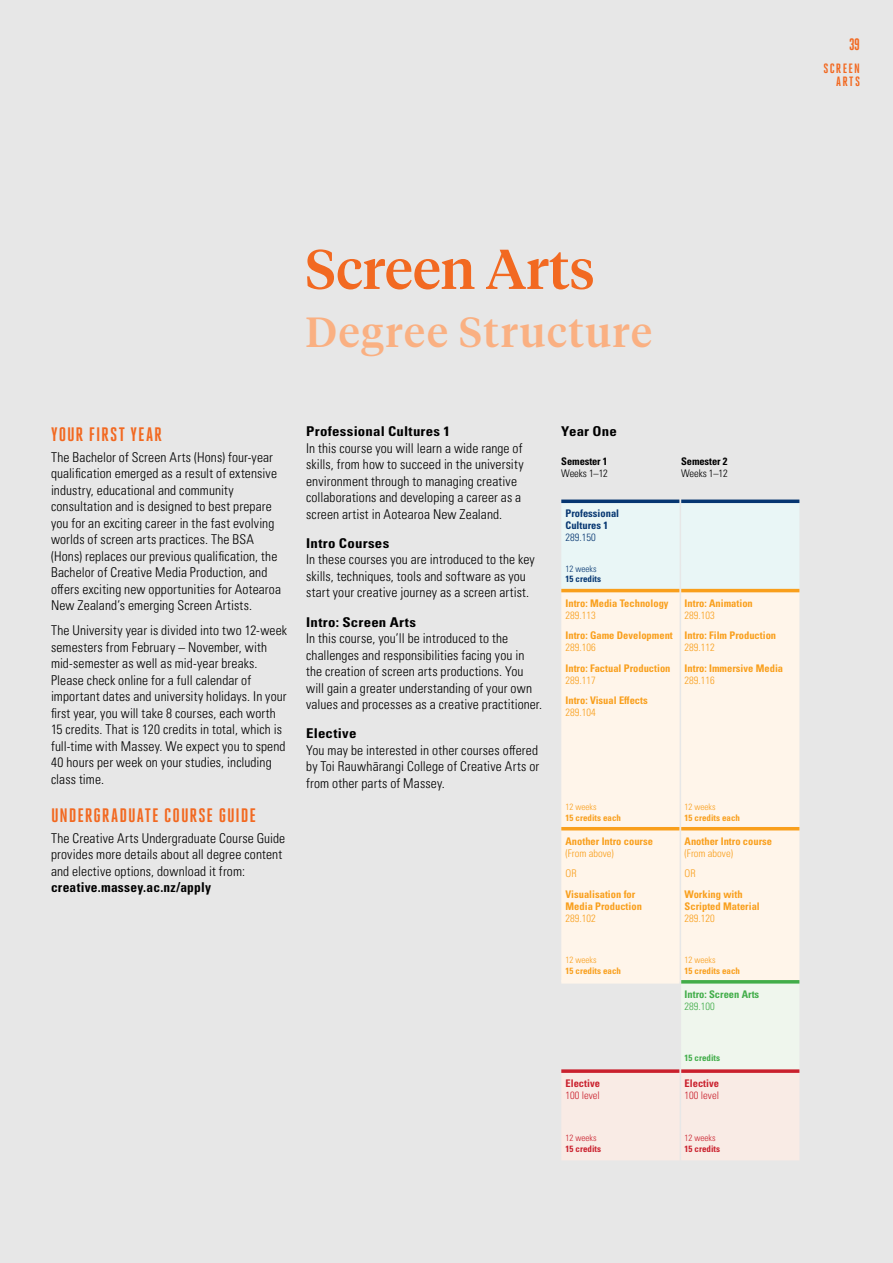
<style>
.page{position:relative;width:893px;height:1263px;background:#e7e7e7}
.page>*{position:absolute;margin:0;border:0;box-sizing:border-box;transform-origin:0 0}
.t1{font:500 55.5px "Tiempos Headline";color:#f26921}
.t2{font:500 42px "Tiempos Headline";letter-spacing:.04em;color:#fab082}
.t3{font:700 19.5px "Heroic Condensed";letter-spacing:.04em;color:#f26921;scale:1.1 1}
.t4{font:700 16.5px "Heroic Condensed";color:#f26921}
.t5{font:300 condensed 13.5px/16.5px "Univers LT Pro";letter-spacing:.01em;color:#000}
.t6{font:700 condensed 13.5px "Univers LT Pro";letter-spacing:.015em;color:#000;scale:1.1 1}
.t7{font:700 condensed 13.5px "Univers LT Pro";letter-spacing:.015em;color:#000}
.t8{font:700 13.5px/13.5px "Heroic Condensed";letter-spacing:.09em;color:#f26921;text-align:right;scale:1.1 1}
.t9{font:700 condensed 10.5px/12px "Univers LT Pro";color:#f99f1c}
.t10{font:300 condensed 10.5px/20.5px "Univers LT Pro";color:#f99f1c}
.t11{font:700 condensed 10.5px/12px "Univers LT Pro";color:#053671}
.t12{font:700 condensed 10.5px "Univers LT Pro";letter-spacing:-.01em;color:#000}
.t13{font:300 condensed 10.5px "Univers LT Pro";letter-spacing:-.01em;color:#000}
.t14{font:700 condensed 10.5px "Univers LT Pro";color:#41ad49}
.t15{font:700 condensed 10.5px "Univers LT Pro";color:#ca202d}
.t16{font:300 condensed 10.5px "Univers LT Pro";color:#ca202d}
.t17{font:300 condensed 10.5px "Univers LT Pro";color:#053671}
.t18{font:300 condensed 10.5px "Univers LT Pro";color:#41ad49}
.t19{font:700 condensed 9px "Univers LT Pro";color:#f99f1c}
.t20{font:300 condensed 9px "Univers LT Pro";color:#f99f1c}
.t21{font:700 condensed 9px "Univers LT Pro";color:#ca202d}
.t22{font:300 condensed 9px "Univers LT Pro";color:#ca202d}
.t23{font:700 condensed 9px "Univers LT Pro";color:#053671}
.t24{font:700 condensed 9px "Univers LT Pro";color:#41ad49}
.t25{font:300 condensed 9px "Univers LT Pro";color:#053671}
</style>
<div class="page">
<div style="left:561px;top:592px;width:238px;height:364px;background:#fff5ea"></div>
<hr style="left:561px;top:589px;width:119px;height:3px;background:#f99f1c">
<hr style="left:681px;top:589px;width:118px;height:3px;background:#f99f1c">
<svg style="left:561px;top:499px;width:119px;height:2px"></svg>
<svg style="left:681px;top:499px;width:118px;height:2px"></svg>
<hr style="left:561px;top:827px;width:119px;height:3px;background:#f99f1c">
<hr style="left:681px;top:827px;width:118px;height:3px;background:#f99f1c">
<svg style="left:561px;top:501px;width:238px;height:90px"></svg>
<hr style="left:680px;top:591px;width:1px;height:212px;background:#e7e7e7">
<svg style="left:680px;top:803px;width:1px;height:26px"></svg>
<hr style="left:680px;top:829px;width:1px;height:127px;background:#e7e7e7">
<svg style="left:561px;top:956px;width:238px;height:204px"></svg>
<p class="t4" style="left:849px;top:35px;width:13px">39</p>
<p class="t8" style="left:823px;top:61px;width:35px">SCREEN<br>ARTS</p>
<h1 class="t1" style="left:305px;top:231px;width:291px">Screen Arts</h1>
<h2 class="t2" style="left:305px;top:303px;width:348px">Degree Structure</h2>
<h3 class="t3" style="left:51px;top:423px;width:102px">YOUR FIRST YEAR</h3>
<p class="t5" style="left:51px;top:448px;width:232px">The Bachelor of Screen Arts (Hons) four-year qualification emerged as a result of extensive industry, educational and community consultation and is designed to best prepare you for an exciting career in the fast evolving worlds of screen arts practices. The BSA (Hons) replaces our previous qualification, the Bachelor of Creative Media Production, and offers exciting new opportunities for Aotearoa New Zealand’s emerging Screen Artists.</p>
<p class="t5" style="left:51px;top:621px;width:237px">The University year is divided into two 12-week semesters from February – November, with mid-semester as well as mid-year breaks.<br>Please check online for a full calendar of important dates and university holidays. In your first year, you will take 8 courses, each worth 15 credits. That is 120 credits in total, which is full-time with Massey. We expect you to spend 40 hours per week on your studies, including class time.</p>
<h3 class="t3" style="left:51px;top:804px;width:188px">UNDERGRADUATE COURSE GUIDE</h3>
<p class="t5" style="left:51px;top:829px;width:236px">The Creative Arts Undergraduate Course Guide provides more details about all degree content and elective options, download it from:</p>
<p class="t7" style="left:51px;top:879px;width:162px">creative.massey.ac.nz/apply</p>
<p class="t6" style="left:306px;top:423px;width:132px">Professional Cultures 1</p>
<p class="t5" style="left:306px;top:439px;width:219px">In this course you will learn a wide range of skills, from how to succeed in the university environment through to managing creative collaborations and developing a career as a screen artist in Aotearoa New Zealand.</p>
<p class="t6" style="left:306px;top:535px;width:77px">Intro Courses</p>
<p class="t5" style="left:306px;top:551px;width:230px">In these courses you are introduced to the key skills, techniques, tools and software as you start your creative journey as a screen artist.</p>
<p class="t6" style="left:306px;top:613px;width:101px">Intro: Screen Arts</p>
<p class="t5" style="left:306px;top:629px;width:237px">In this course, you’ll be introduced to the challenges and responsibilities facing you in the creation of screen arts productions. You will gain a greater understanding of your own values and processes as a creative practitioner.</p>
<p class="t6" style="left:306px;top:725px;width:47px">Elective</p>
<p class="t5" style="left:306px;top:741px;width:235px;text-align:justify">You may be interested in other courses offered by Toi Rauwhārangi College of Creative Arts or from other parts of Massey.</p>
<p class="t6" style="left:561px;top:423px;width:52px">Year One</p>
<p class="t12" style="left:561px;top:454px;width:48px">Semester 1</p>
<p class="t13" style="left:561px;top:466px;width:48px">Weeks 1–12</p>
<p class="t12" style="left:681px;top:454px;width:48px">Semester 2</p>
<p class="t13" style="left:681px;top:466px;width:48px">Weeks 1–12</p>
<p class="t11" style="left:566px;top:507px;width:55px">Professional<br>Cultures 1</p>
<p class="t17" style="left:566px;top:531px;width:32px">289.150</p>
<p class="t25" style="left:566px;top:562px;width:32px">12 weeks</p>
<p class="t23" style="left:566px;top:574px;width:37px">15 credits</p>
<p class="t9" style="left:566px;top:597px;width:105px">Intro: Media Technology</p>
<p class="t10" style="left:566px;top:604px;width:32px">289.113</p>
<p class="t9" style="left:566px;top:629px;width:109px">Intro: Game Development</p>
<p class="t10" style="left:566px;top:637px;width:32px">289.106</p>
<p class="t9" style="left:566px;top:662px;width:106px">Intro: Factual Production</p>
<p class="t10" style="left:566px;top:669px;width:32px">289.117</p>
<p class="t9" style="left:566px;top:694px;width:84px">Intro: Visual Effects</p>
<p class="t10" style="left:566px;top:702px;width:32px">289.104</p>
<p class="t9" style="left:685px;top:597px;width:70px">Intro: Animation</p>
<p class="t10" style="left:685px;top:604px;width:32px">289.103</p>
<p class="t9" style="left:685px;top:629px;width:93px">Intro: Film Production</p>
<p class="t10" style="left:685px;top:637px;width:32px">289.112</p>
<p class="t9" style="left:685px;top:662px;width:100px">Intro: Immersive Media</p>
<p class="t10" style="left:685px;top:669px;width:32px">289.116</p>
<p class="t20" style="left:566px;top:800px;width:32px">12 weeks</p>
<p class="t19" style="left:566px;top:812px;width:57px">15 credits each</p>
<p class="t20" style="left:685px;top:800px;width:32px">12 weeks</p>
<p class="t19" style="left:685px;top:812px;width:57px">15 credits each</p>
<p class="t9" style="left:566px;top:835px;width:89px">Another Intro course</p>
<p class="t10" style="left:566px;top:842px;width:50px">(From above)<br>OR</p>
<p class="t9" style="left:566px;top:888px;width:78px">Visualisation for<br>Media Production</p>
<p class="t10" style="left:566px;top:907px;width:32px">289.102</p>
<p class="t9" style="left:685px;top:835px;width:89px">Another Intro course</p>
<p class="t10" style="left:685px;top:842px;width:50px">(From above)<br>OR</p>
<p class="t9" style="left:685px;top:888px;width:77px">Working with<br>Scripted Material</p>
<p class="t10" style="left:685px;top:907px;width:32px">289.120</p>
<p class="t20" style="left:566px;top:953px;width:32px">12 weeks</p>
<p class="t19" style="left:566px;top:965px;width:57px">15 credits each</p>
<p class="t20" style="left:685px;top:953px;width:32px">12 weeks</p>
<p class="t19" style="left:685px;top:965px;width:57px">15 credits each</p>
<p class="t14" style="left:685px;top:988px;width:76px">Intro: Screen Arts</p>
<p class="t18" style="left:685px;top:999px;width:32px">289.100</p>
<p class="t24" style="left:685px;top:1052px;width:37px">15 credits</p>
<p class="t15" style="left:566px;top:1077px;width:36px">Elective</p>
<p class="t16" style="left:566px;top:1088px;width:36px">100 level</p>
<p class="t15" style="left:685px;top:1077px;width:36px">Elective</p>
<p class="t16" style="left:685px;top:1088px;width:36px">100 level</p>
<p class="t22" style="left:566px;top:1132px;width:32px">12 weeks</p>
<p class="t21" style="left:566px;top:1143px;width:37px">15 credits</p>
<p class="t22" style="left:685px;top:1132px;width:32px">12 weeks</p>
<p class="t21" style="left:685px;top:1143px;width:37px">15 credits</p>
</div>
